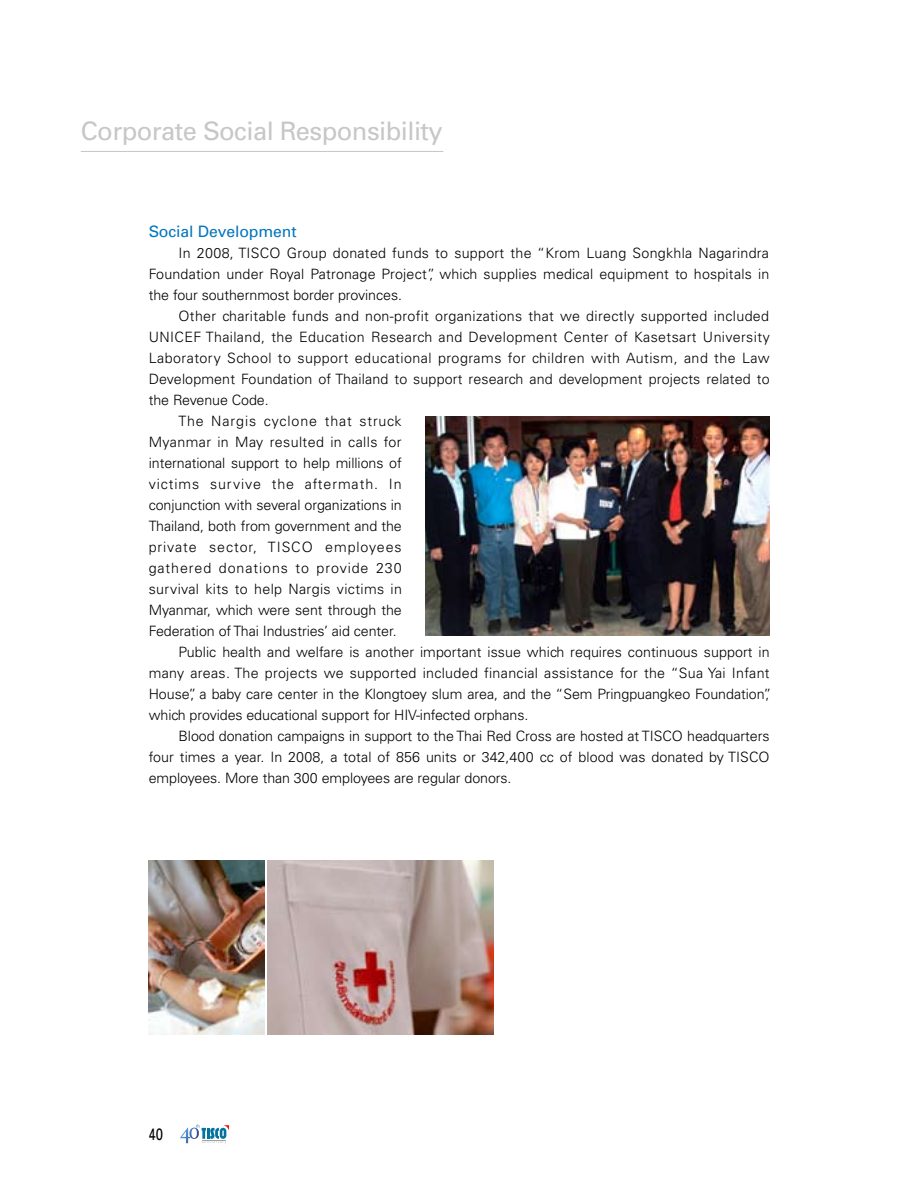
<style>
.page{position:relative;width:918px;height:1188px;background:#fff}
.page>*{position:absolute;margin:0;border:0;box-sizing:border-box;transform-origin:0 0}
.t1{font:25.5px "Univers";letter-spacing:-.02em;color:#c6c7c6}
.t2{font:16.5px "Univers";color:#000;scale:.8 1}
.t3{font:15.75px "Univers";letter-spacing:-.005em;color:#0075bf}
.t4{font:300 14.25px/21px "Univers";letter-spacing:.005em;color:#000;text-align:justify}
.t5{font:300 14.25px "Univers";letter-spacing:.065em;color:#000}
.t6{font:300 14.25px "Univers";letter-spacing:.025em;color:#000}
.t7{font:300 14.25px "Univers";letter-spacing:.03em;color:#000}
.t8{font:300 14.25px "Univers";letter-spacing:.035em;color:#000}
</style>
<div class="page">
<img style="left:426px;top:416px;width:344px;height:220px">
<svg style="left:180px;top:1124px;width:49px;height:20px"></svg>
<hr style="left:81px;top:151px;width:362px;height:1px;background:#c6c7c6">
<img style="left:149px;top:861px;width:115px;height:174px">
<img style="left:268px;top:861px;width:226px;height:174px">
<h1 class="t1" style="left:81px;top:115px;width:364px">Corporate Social Responsibility</h1>
<p class="t3" style="left:149px;top:222px;width:150px">Social Development</p>
<p class="t4" style="left:149px;top:242px;width:622px;text-indent:30px">In 2008, TISCO Group donated funds to support the “Krom Luang Songkhla Nagarindra Foundation under Royal Patronage Project”, which supplies medical equipment to hospitals in the four southernmost border provinces.</p>
<p class="t6" style="left:179px;top:307px;width:592px">Other charitable funds and non-profit organizations that we directly supported included</p>
<p class="t7" style="left:149px;top:328px;width:623px">UNICEF Thailand, the Education Research and Development Center of Kasetsart University</p>
<p class="t8" style="left:149px;top:349px;width:622px">Laboratory School to support educational programs for children with Autism, and the Law</p>
<p class="t4" style="left:149px;top:368px;width:622px">Development Foundation of Thailand to support research and development projects related to</p>
<p class="t4" style="left:149px;top:389px;width:121px">the Revenue Code.</p>
<p class="t5" style="left:179px;top:412px;width:225px">The Nargis cyclone that struck</p>
<p class="t7" style="left:149px;top:433px;width:254px">Myanmar in May resulted in calls for</p>
<p class="t4" style="left:149px;top:452px;width:255px">international support to help millions of</p>
<p class="t5" style="left:149px;top:475px;width:254px">victims survive the aftermath. In</p>
<p class="t4" style="left:149px;top:494px;width:255px">conjunction with several organizations in</p>
<p class="t4" style="left:149px;top:515px;width:255px">Thailand, both from government and the</p>
<p class="t5" style="left:149px;top:538px;width:254px">private sector, TISCO employees</p>
<p class="t5" style="left:149px;top:559px;width:254px">gathered donations to provide 230</p>
<p class="t6" style="left:149px;top:580px;width:255px">survival kits to help Nargis victims in</p>
<p class="t4" style="left:149px;top:599px;width:255px">Myanmar, which were sent through the</p>
<p class="t4" style="left:149px;top:620px;width:249px">Federation of Thai Industries’ aid center.</p>
<p class="t4" style="left:179px;top:641px;width:593px">Public health and welfare is another important issue which requires continuous support in</p>
<p class="t4" style="left:149px;top:662px;width:622px">many areas. The projects we supported included financial assistance for the “Sua Yai Infant</p>
<p class="t4" style="left:149px;top:683px;width:624px">House”, a baby care center in the Klongtoey slum area, and the “Sem Pringpuangkeo Foundation”,</p>
<p class="t4" style="left:149px;top:704px;width:381px">which provides educational support for HIV-infected orphans.</p>
<p class="t4" style="left:179px;top:725px;width:593px">Blood donation campaigns in support to the Thai Red Cross are hosted at TISCO headquarters</p>
<p class="t4" style="left:149px;top:746px;width:622px">four times a year. In 2008, a total of 856 units or 342,400 cc of blood was donated by TISCO</p>
<p class="t4" style="left:149px;top:767px;width:364px">employees. More than 300 employees are regular donors.</p>
<p class="t2" style="left:149px;top:1124px;width:20px">40</p>
</div>
